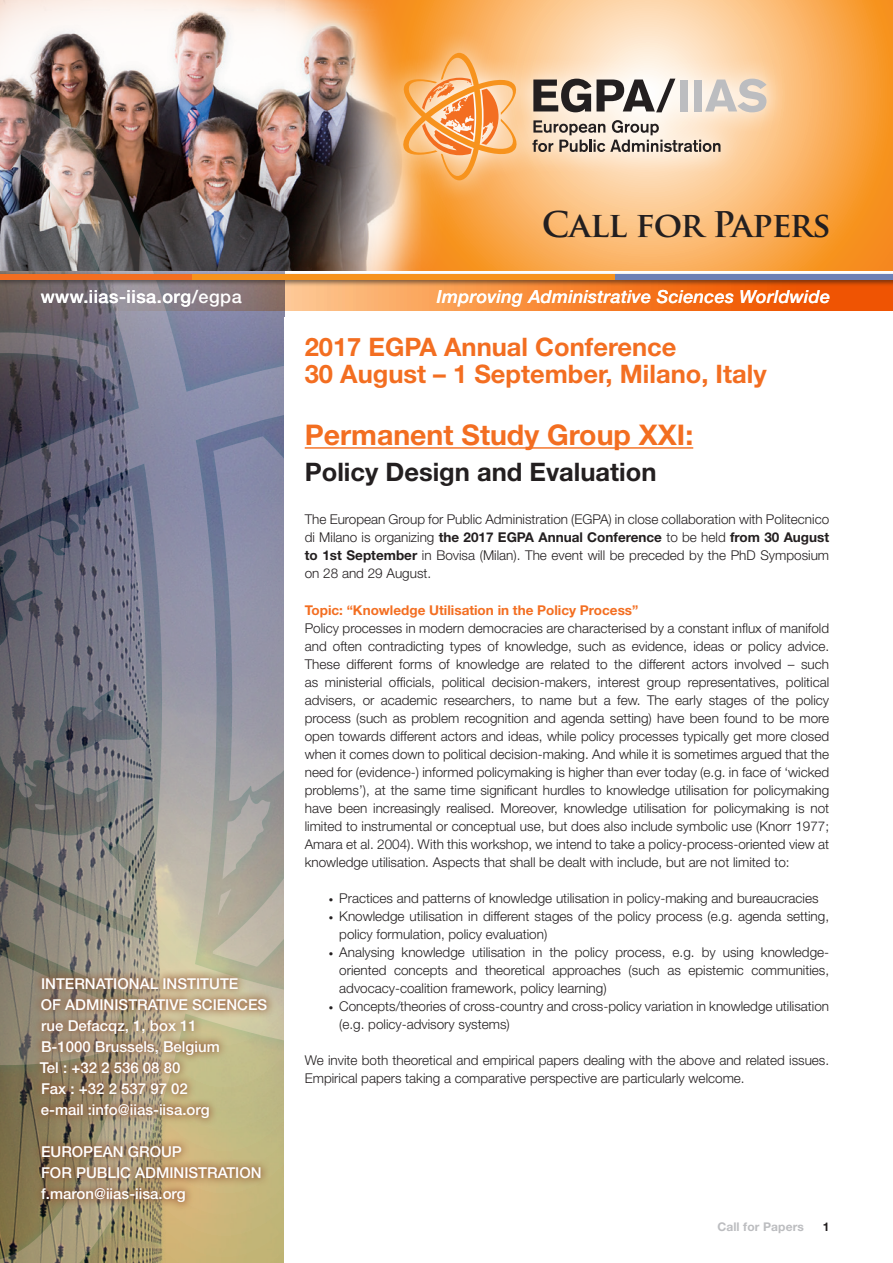
<style>
.page{position:relative;width:893px;height:1263px;background:#fff}
.page>*{position:absolute;margin:0;border:0;box-sizing:border-box;transform-origin:0 0}
.t1{font:700 34.5px "Trajan Pro";letter-spacing:-.03em;color:#231f20}
.Body_text_copie{font:700 28.5px "Helvetica Neue LT Std";color:#f36e21}
.Body_text_copie-2{font:700 25.5px "Helvetica Neue LT Std";color:#f36e21}
.Body_text_copie-3{font:700 25.5px "Helvetica Neue LT Std";color:#231f20}
.t2{font:italic 500 18px "Helvetica Neue LT";letter-spacing:.015em;color:#fff}
.t3{font:500 18px "Helvetica Neue LT Std";letter-spacing:.03em;color:#fff}
.t4{font:500 15px/21px "Helvetica Neue LT Std";color:#fff}
.Body_text_copie-4{font:300 13.5px/18px "Helvetica Neue LT Std";color:#231f20;text-align:justify}
.Body_text_copie-5{font:700 13.5px "Helvetica Neue LT Std";color:#f36e21}
.t5{font:700 12px "Helvetica Neue LT Std";letter-spacing:.01em;color:#bcbdc0}
.t6{font:700 12px "Helvetica Neue LT Std";color:#231f20}
.s1{font-weight:700}
.s2{font-size:9px}
</style>
<div class="page">
<svg style="left:457px;top:0;width:436px;height:270px;background:#fab05e"></svg>
<img style="left:0;top:0;width:421px;height:83px">
<img style="left:0;top:97px;width:562px;height:1166px">
<svg style="left:0;top:286px;width:893px;height:25px;background:#d07e4a"></svg>
<div style="left:0;top:272px;width:893px;height:14px;background:#231f20;opacity:.35"></div>
<div style="left:615px;top:274px;width:278px;height:6px;background:#6d80b5"></div>
<div style="left:191px;top:274px;width:424px;height:6px;background:#f7931d"></div>
<div style="left:0;top:274px;width:191px;height:6px;background:#f36e21"></div>
<div style="left:285px;top:318px;width:608px;height:945px;background:#fff"></div>
<svg style="left:31px;top:969px;width:245px;height:242px;background:#a8956f"></svg>
<svg style="left:381px;top:31px;width:408px;height:172px;background:#fbce9d"></svg>
<svg style="left:400px;top:53px;width:119px;height:127px;background:#f9b26c"></svg>
<svg style="left:533px;top:79px;width:142px;height:33px"></svg>
<div style="left:680px;top:80px;width:8px;height:31px;background:#bcbdc0"></div>
<div style="left:694px;top:80px;width:8px;height:31px;background:#bcbdc0"></div>
<svg style="left:705px;top:79px;width:61px;height:33px;background:#dad2ca"></svg>
<svg style="left:532px;top:120px;width:188px;height:32px;background:#c6b8aa"></svg>
<hr style="left:305px;top:447px;width:388px;height:2px;background:#f36e21">
<h1 class="t1" style="left:542px;top:203px;width:290px">Call for Papers</h1>
<p class="t3" style="left:41px;top:285px;width:203px">www.iias-iisa.org/egpa</p>
<p class="t2" style="left:437px;top:285px;width:395px">Improving Administrative Sciences Worldwide</p>
<p class="t4" style="left:40px;top:973px;width:229px">INTERNATIONAL INSTITUTE<br>OF ADMINISTRATIVE SCIENCES rue Defacqz, 1, box 11<br>B-1000 Brussels, Belgium<br>Tel : +32 2 536 08 80<br>Fax : +32 2 537 97 02<br>e-mail :info@iias-iisa.org</p>
<p class="t4" style="left:41px;top:1141px;width:222px">EUROPEAN GROUP<br>FOR PUBLIC ADMINISTRATION f.maron@iias-iisa.org</p>
<p class="Body_text_copie-2" style="left:305px;top:331px;width:373px">2017 EGPA Annual Conference</p>
<p class="Body_text_copie-2" style="left:305px;top:358px;width:463px">30 August – 1 September, Milano, Italy</p>
<p class="Body_text_copie" style="left:305px;top:417px;width:390px">Permanent Study Group XXI:</p>
<p class="Body_text_copie-3" style="left:305px;top:456px;width:353px">Policy Design and Evaluation</p>
<p class="Body_text_copie-4" style="left:305px;top:510px;width:526px">The European Group for Public Administration (EGPA) in close collaboration with Politecnico di Milano is organizing <span class="s1">the 2017 EGPA Annual Conference</span> to be held <span class="s1">from 30 August to 1st September</span> in Bovisa (Milan). The event will be preceded by the PhD Symposium on 28 and 29 August.</p>
<p class="Body_text_copie-5" style="left:305px;top:602px;width:335px">Topic: “Knowledge Utilisation in the Policy Process”</p>
<p class="Body_text_copie-4" style="left:305px;top:619px;width:526px">Policy processes in modern democracies are characterised by a constant influx of manifold and often contradicting types of knowledge, such as evidence, ideas or policy advice.<br>These different forms of knowledge are related to the different actors involved – such as ministerial officials, political decision-makers, interest group representatives, political advisers, or academic researchers, to name but a few. The early stages of the policy process (such as problem recognition and agenda setting) have been found to be more open towards different actors and ideas, while policy processes typically get more closed when it comes down to political decision-making. And while it is sometimes argued that the need for (evidence-) informed policymaking is higher than ever today (e.g. in face of ‘wicked problems’), at the same time significant hurdles to knowledge utilisation for policymaking have been increasingly realised. Moreover, knowledge utilisation for policymaking is not limited to instrumental or conceptual use, but does also include symbolic use (Knorr 1977; Amara et al. 2004). With this workshop, we intend to take a policy-process-oriented view at knowledge utilisation. Aspects that shall be dealt with include, but are not limited to:</p>
<p class="Body_text_copie-4" style="left:329px;top:889px;width:491px"><span class="s2">•</span> Practices and patterns of knowledge utilisation in policy-making and bureaucracies</p>
<p class="Body_text_copie-4" style="left:339px;top:907px;width:491px;text-indent:-10px"><span class="s2">•</span> Knowledge utilisation in different stages of the policy process (e.g. agenda setting, policy formulation, policy evaluation)</p>
<p class="Body_text_copie-4" style="left:339px;top:943px;width:491px;text-indent:-10px"><span class="s2">•</span> Analysing knowledge utilisation in the policy process, e.g. by using knowledge&shy;oriented concepts and theoretical approaches (such as epistemic communities, advocacy-coalition framework, policy learning)</p>
<p class="Body_text_copie-4" style="left:339px;top:997px;width:491px;text-indent:-10px"><span class="s2">•</span> Concepts/theories of cross-country and cross-policy variation in knowledge utilisation (e.g. policy-advisory systems)</p>
<p class="Body_text_copie-4" style="left:305px;top:1051px;width:526px">We invite both theoretical and empirical papers dealing with the above and related issues.<br>Empirical papers taking a comparative perspective are particularly welcome.</p>
<p class="t5" style="left:717px;top:1219px;width:88px">Call for Papers</p>
<p class="t6" style="left:823px;top:1219px;width:8px">1</p>
</div>
